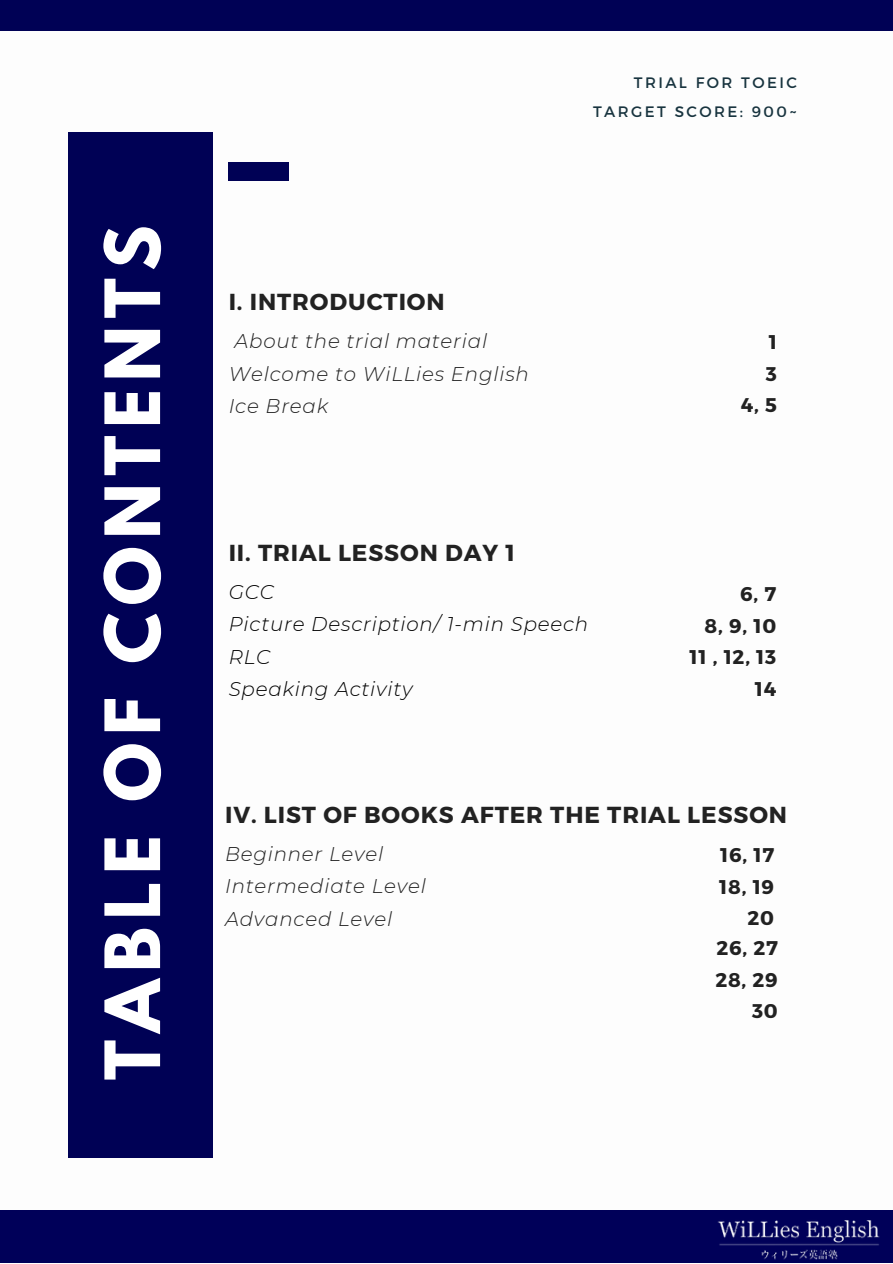
<style>
.page{position:relative;width:893px;height:1264px;background:#fff}
.page>*{position:absolute;margin:0;border:0;box-sizing:border-box;transform-origin:0 0}
.t1{font:700 67.5px "League Spartan";letter-spacing:.11em;color:#fff}
.t2{font:700 23.1px "Montserrat";letter-spacing:.04em;color:#222}
.t3{font:italic 300 19.8px/32.5px "Montserrat";letter-spacing:.04em;color:#222}
.t4{font:italic 300 19.8px/32.5px "Montserrat";letter-spacing:.04em;color:#000}
.t5{font:700 19.8px/31.5px "Montserrat";letter-spacing:.04em;color:#222;text-align:right}
.t6{font:15.15px/28px "Montserrat";letter-spacing:.16em;color:#18343f;text-align:right}
</style>
<div class="page">
<div style="left:69px;top:132px;width:144px;height:1025px;background:#000155"></div>
<div style="left:0;top:0;width:892px;height:30px;background:#000155"></div>
<div style="left:228px;top:163px;width:61px;height:18px;background:#000155"></div>
<div style="left:0;top:1210px;width:180px;height:52px;background:#000059"></div>
<div style="left:180px;top:1210px;width:712px;height:52px;background:#000059"></div>
<h1 class="t1" style="left:99px;top:1080px;width:856px;rotate:-90deg">TABLE OF CONTENTS</h1>
<p class="t6" style="left:593px;top:68px;width:205px">TRIAL FOR TOEIC<br>TARGET SCORE: 900~</p>
<p class="t2" style="left:229px;top:287px;width:217px">I. INTRODUCTION</p>
<p class="t3" style="left:229px;top:324px;width:302px">About the trial material<br>Welcome to WiLLies English<br>Ice Break</p>
<p class="t5" style="left:740px;top:325px;width:38px">1<br>3<br>4, 5</p>
<p class="t2" style="left:229px;top:537px;width:288px">II. TRIAL LESSON DAY 1</p>
<p class="t4" style="left:229px;top:575px;width:361px">GCC<br>Picture Description/ 1-min Speech<br>RLC<br>Speaking Activity</p>
<p class="t5" style="left:689px;top:577px;width:88px">6, 7<br>8, 9, 10<br>11 , 12, 13<br>14</p>
<p class="t2" style="left:225px;top:799px;width:563px">IV. LIST OF BOOKS AFTER THE TRIAL LESSON</p>
<p class="t3" style="left:225px;top:837px;width:202px">Beginner Level<br>Intermediate Level<br>Advanced Level</p>
<p class="t5" style="left:719px;top:838px;width:56px">16, 17<br>18, 19<br>20</p>
<p class="t5" style="left:715px;top:931px;width:64px">26, 27<br>28, 29<br>30</p>
</div>
